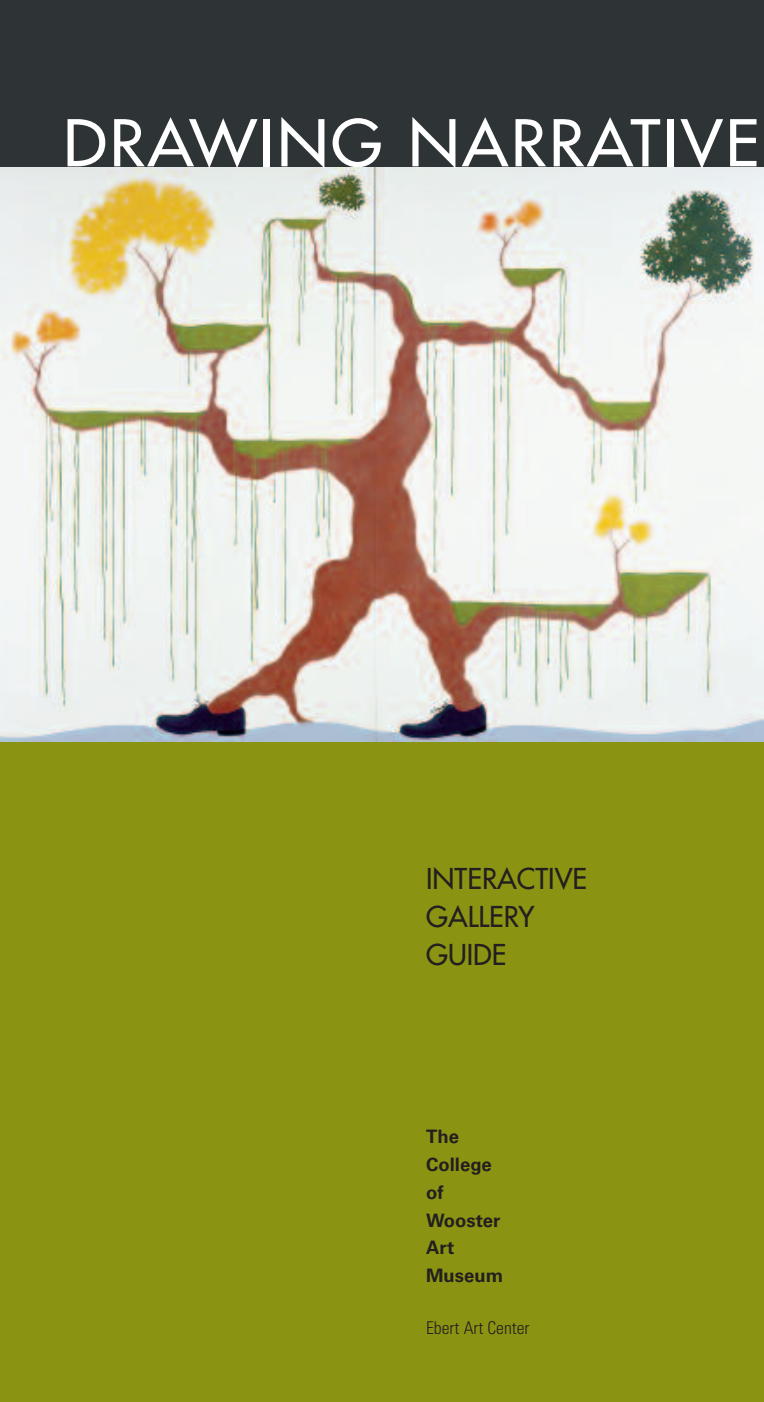
<style>
.page{position:relative;width:764px;height:1402px;background:#fff}
.page>*{position:absolute;margin:0;border:0;box-sizing:border-box;transform-origin:0 0}
.t1{font:62.65px "Futura";letter-spacing:.04em;color:#fff;scale:1.04 1}
.t2{font:28px/38.1px "Futura";color:#231f20}
.t3{font:700 18.55px/27.8px "Univers";color:#231f20}
.t4{font:300 condensed 17.68px "Univers";color:#231f20}
</style>
<div class="page">
<div style="left:0;top:740px;width:764px;height:662px;background:#8b9412"></div>
<img style="left:0;top:166px;width:764px;height:575px">
<div style="left:0;top:0;width:764px;height:166px;background:#2e3435"></div>
<h1 class="t1" style="left:63px;top:112px;width:671px">DRAWING NARRATIVE</h1>
<h2 class="t2" style="left:426px;top:861px;width:162px">INTERACTIVE<br>GALLERY<br>GUIDE</h2>
<p class="t3" style="left:426px;top:1124px;width:79px">The<br>College of<br>Wooster<br>Art<br>Museum</p>
<p class="t4" style="left:426px;top:1321px;width:105px">Ebert Art Center</p>
</div>
